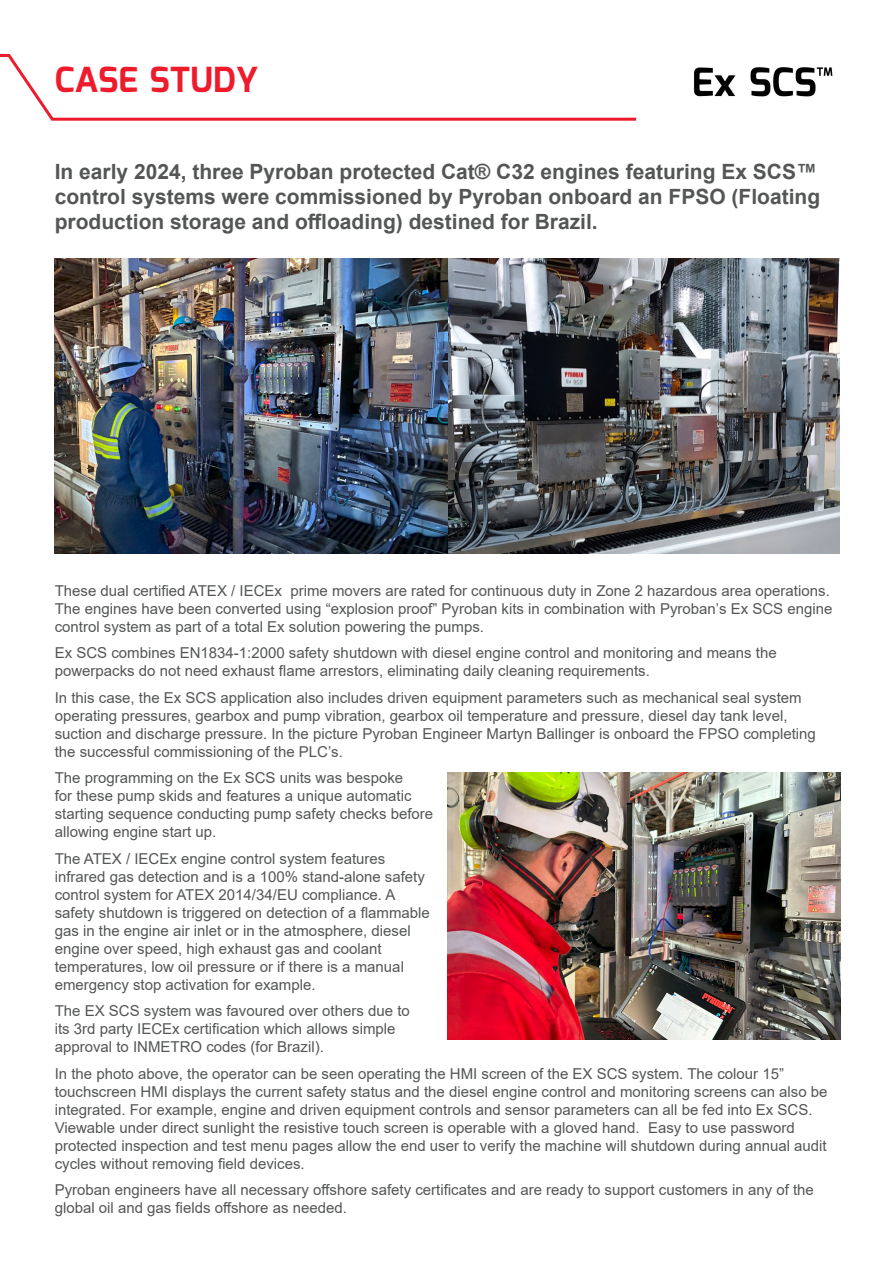
<style>
.page{position:relative;width:893px;height:1263px;background:#fff}
.page>*{position:absolute;margin:0;border:0;box-sizing:border-box;transform-origin:0 0}
.t1{font:700 34.5px "Mina";color:#ee1b2c}
.t2{font:700 21px/25.2px "Arial";color:#545555}
.t3{font:15px/18px "Arial";color:#545555}
</style>
<div class="page">
<svg style="left:0;top:54px;width:637px;height:67px"></svg>
<img style="left:694px;top:67px;width:139px;height:30px">
<img style="left:55px;top:259px;width:785px;height:294px">
<img style="left:447px;top:773px;width:393px;height:266px">
<p class="t1" style="left:55px;top:60px;width:205px">CASE STUDY</p>
<p class="t2" style="left:55px;top:159px;width:767px">In early 2024, three Pyroban protected Cat® C32 engines featuring Ex SCS™ control systems were commissioned by Pyroban onboard an FPSO (Floating production storage and offloading) destined for Brazil.</p>
<p class="t3" style="left:55px;top:581px;width:779px">These dual certified ATEX / IECEx prime movers are rated for continuous duty in Zone 2 hazardous area operations.<br>The engines have been converted using “explosion proof” Pyroban kits in combination with Pyroban’s Ex SCS engine control system as part of a total Ex solution powering the pumps.</p>
<p class="t3" style="left:55px;top:644px;width:724px">Ex SCS combines EN1834-1:2000 safety shutdown with diesel engine control and monitoring and means the powerpacks do not need exhaust flame arrestors, eliminating daily cleaning requirements.</p>
<p class="t3" style="left:55px;top:688px;width:763px">In this case, the Ex SCS application also includes driven equipment parameters such as mechanical seal system operating pressures, gearbox and pump vibration, gearbox oil temperature and pressure, diesel day tank level, suction and discharge pressure. In the picture Pyroban Engineer Martyn Ballinger is onboard the FPSO completing the successful commissioning of the PLC’s.</p>
<p class="t3" style="left:55px;top:769px;width:380px">The programming on the Ex SCS units was bespoke<br>for these pump skids and features a unique automatic starting sequence conducting pump safety checks before allowing engine start up.</p>
<p class="t3" style="left:55px;top:849px;width:377px">The ATEX / IECEx engine control system features infrared gas detection and is a 100% stand-alone safety control system for ATEX 2014/34/EU compliance. A safety shutdown is triggered on detection of a flammable gas in the engine air inlet or in the atmosphere, diesel engine over speed, high exhaust gas and coolant temperatures, low oil pressure or if there is a manual emergency stop activation for example.</p>
<p class="t3" style="left:55px;top:1002px;width:357px">The EX SCS system was favoured over others due to its 3rd party IECEx certification which allows simple approval to INMETRO codes (for Brazil).</p>
<p class="t3" style="left:55px;top:1064px;width:774px">In the photo above, the operator can be seen operating the HMI screen of the EX SCS system. The colour 15” touchscreen HMI displays the current safety status and the diesel engine control and monitoring screens can also be integrated. For example, engine and driven equipment controls and sensor parameters can all be fed into Ex SCS.<br>Viewable under direct sunlight the resistive touch screen is operable with a gloved hand. Easy to use password protected inspection and test menu pages allow the end user to verify the machine will shutdown during annual audit cycles without removing field devices.</p>
<p class="t3" style="left:55px;top:1181px;width:761px">Pyroban engineers have all necessary offshore safety certificates and are ready to support customers in any of the global oil and gas fields offshore as needed.</p>
</div>
